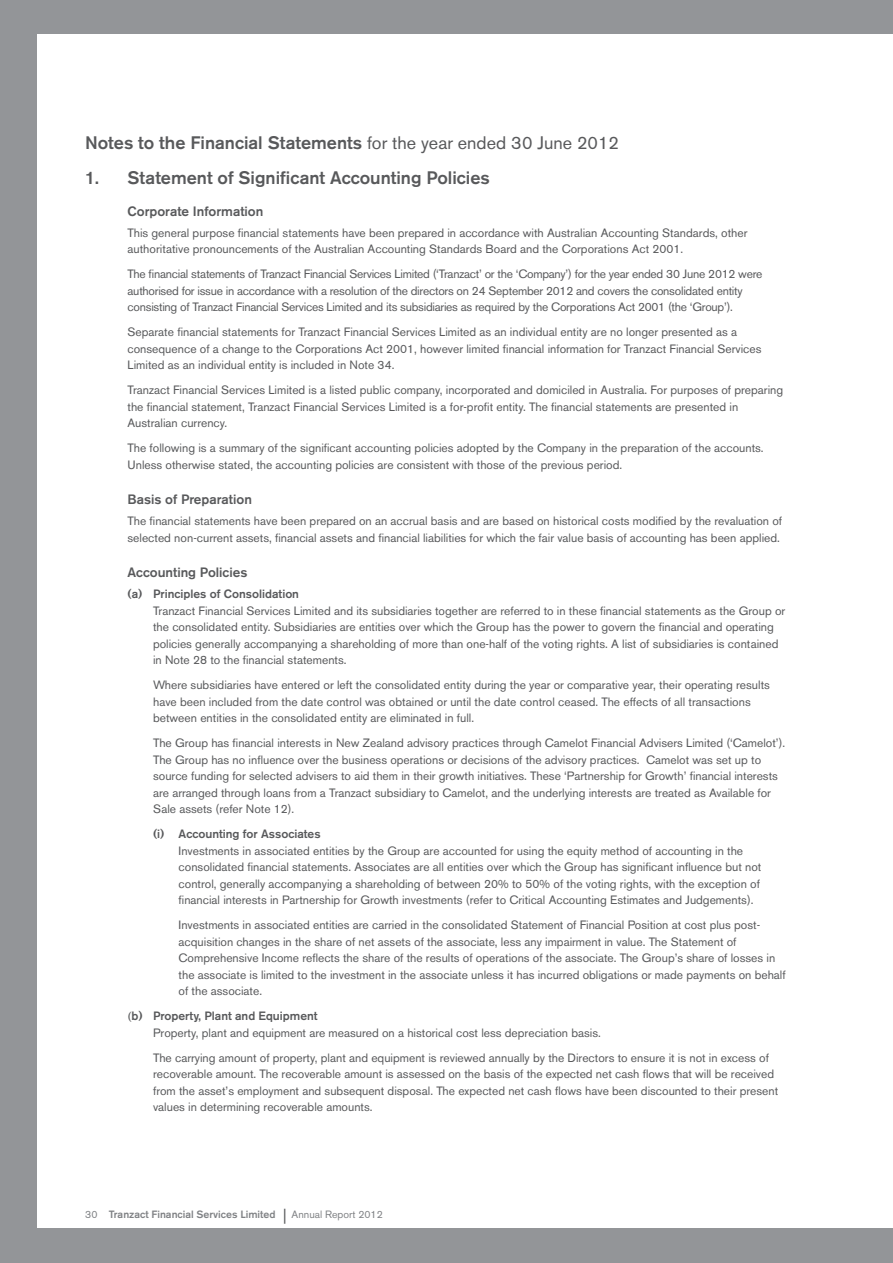
<style>
.page{position:relative;width:893px;height:1263px;background:#fff}
.page>*{position:absolute;margin:0;border:0;box-sizing:border-box;transform-origin:0 0}
.t1{font:500 18px "Akzidenz Grotesk BE";color:#58595b}
.t2{font:500 13.5px "Akzidenz Grotesk BE";color:#58595b}
.t3{font:12px/16.5px "Akzidenz Grotesk BE";color:#58595b}
.t4{font:12px/16.5px "Akzidenz Grotesk BE";letter-spacing:-.02em;color:#58595b}
.t5{font:500 12px "Akzidenz Grotesk BE";color:#58595b}
.t6{font:500 10.5px "Akzidenz Grotesk BE";color:#808285}
.s1{font-weight:400}
.s2{font-family:"Adobe Garamond Pro";font-weight:700}
.s3{font-weight:500}
.s4{font-weight:400;font-size:15px;color:#58595b}
</style>
<div class="page">
<div style="left:0;top:0;width:893px;height:34px;background:#939598"></div>
<div style="left:0;top:1229px;width:893px;height:34px;background:#939598"></div>
<div style="left:0;top:19px;width:37px;height:1244px;background:#939598"></div>
<h1 class="t1" style="left:85px;top:132px;width:536px">Notes to the Financial Statements <span class="s1">for the year ended 30 June 2012</span></h1>
<h1 class="t1" style="left:85px;top:167px;width:406px">1. Statement of Significant Accounting Policies</h1>
<p class="t2" style="left:128px;top:203px;width:137px">Corporate Information</p>
<p class="t3" style="left:128px;top:224px;width:621px">This general purpose financial statements have been prepared in accordance with Australian Accounting Standards, other authoritative pronouncements of the Australian Accounting Standards Board and the Corporations Act 2001.</p>
<p class="t4" style="left:128px;top:266px;width:636px">The financial statements of Tranzact Financial Services Limited (‘Tranzact’ or the ‘Company’) for the year ended 30 June 2012 were authorised for issue in accordance with a resolution of the directors on 24 September 2012 and covers the consolidated entity consisting of Tranzact Financial Services Limited and its subsidiaries as required by the Corporations Act 2001 (the ‘Group’).</p>
<p class="t3" style="left:128px;top:324px;width:635px">Separate financial statements for Tranzact Financial Services Limited as an individual entity are no longer presented as a consequence of a change to the Corporations Act 2001, however limited financial information for Tranzact Financial Services<br>Limited as an individual entity is included in Note 34.</p>
<p class="t3" style="left:128px;top:382px;width:657px">Tranzact Financial Services Limited is a listed public company, incorporated and domiciled in Australia. For purposes of preparing the financial statement, Tranzact Financial Services Limited is a for-profit entity. The financial statements are presented in<br>Australian currency.</p>
<p class="t3" style="left:128px;top:440px;width:638px">The following is a summary of the significant accounting policies adopted by the Company in the preparation of the accounts.<br>Unless otherwise stated, the accounting policies are consistent with those of the previous period.</p>
<p class="t2" style="left:128px;top:491px;width:126px">Basis of Preparation</p>
<p class="t3" style="left:128px;top:513px;width:656px">The financial statements have been prepared on an accrual basis and are based on historical costs modified by the revaluation of selected non-current assets, financial assets and financial liabilities for which the fair value basis of accounting has been applied.</p>
<p class="t2" style="left:128px;top:564px;width:121px">Accounting Policies</p>
<p class="t5" style="left:128px;top:587px;width:173px">(a) Principles of Consolidation</p>
<p class="t3" style="left:153px;top:602px;width:634px">Tranzact Financial Services Limited and its subsidiaries together are referred to in these financial statements as the Group or the consolidated entity. Subsidiaries are entities over which the Group has the power to govern the financial and operating policies generally accompanying a shareholding of more than one-half of the voting rights. A list of subsidiaries is contained in Note 28 to the financial statements.</p>
<p class="t3" style="left:153px;top:677px;width:618px">Where subsidiaries have entered or left the consolidated entity during the year or comparative year, their operating results have been included from the date control was obtained or until the date control ceased. The effects of all transactions between entities in the consolidated entity are eliminated in full.</p>
<p class="t3" style="left:153px;top:735px;width:634px">The Group has financial interests in New Zealand advisory practices through Camelot Financial Advisers Limited (‘Camelot’).<br>The Group has no influence over the business operations or decisions of the advisory practices. Camelot was set up to source funding for selected advisers to aid them in their growth initiatives. These ‘Partnership for Growth’ financial interests are arranged through loans from a Tranzact subsidiary to Camelot, and the underlying interests are treated as Available for Sale assets (refer Note 12).</p>
<p class="t5" style="left:153px;top:827px;width:169px">(i) Accounting for Associates</p>
<p class="t3" style="left:179px;top:842px;width:584px">Investments in associated entities by the Group are accounted for using the equity method of accounting in the consolidated financial statements. Associates are all entities over which the Group has significant influence but not control, generally accompanying a shareholding of between 20% to 50% of the voting rights, with the exception of financial interests in Partnership for Growth investments (refer to Critical Accounting Estimates and Judgements).</p>
<p class="t3" style="left:179px;top:917px;width:609px">Investments in associated entities are carried in the consolidated Statement of Financial Position at cost plus post&shy;acquisition changes in the share of net assets of the associate, less any impairment in value. The Statement of Comprehensive Income reflects the share of the results of operations of the associate. The Group’s share of losses in the associate is limited to the investment in the associate unless it has incurred obligations or made payments on behalf of the associate.</p>
<p class="t3" style="left:153px;top:1008px;width:449px;text-indent:-26px"><span class="s2">(</span><span class="s3">b) Property, Plant and Equipment<br></span>Property, plant and equipment are measured on a historical cost less depreciation basis.</p>
<p class="t3" style="left:153px;top:1049px;width:627px">The carrying amount of property, plant and equipment is reviewed annually by the Directors to ensure it is not in excess of recoverable amount. The recoverable amount is assessed on the basis of the expected net cash flows that will be received from the asset’s employment and subsequent disposal. The expected net cash flows have been discounted to their present values in determining recoverable amounts.</p>
<p class="t6" style="left:85px;top:1208px;width:299px"><span class="s1">30</span> Tranzact Financial Services Limited <span class="s4">|</span> <span class="s1">Annual Report 2012</span></p>
</div>
